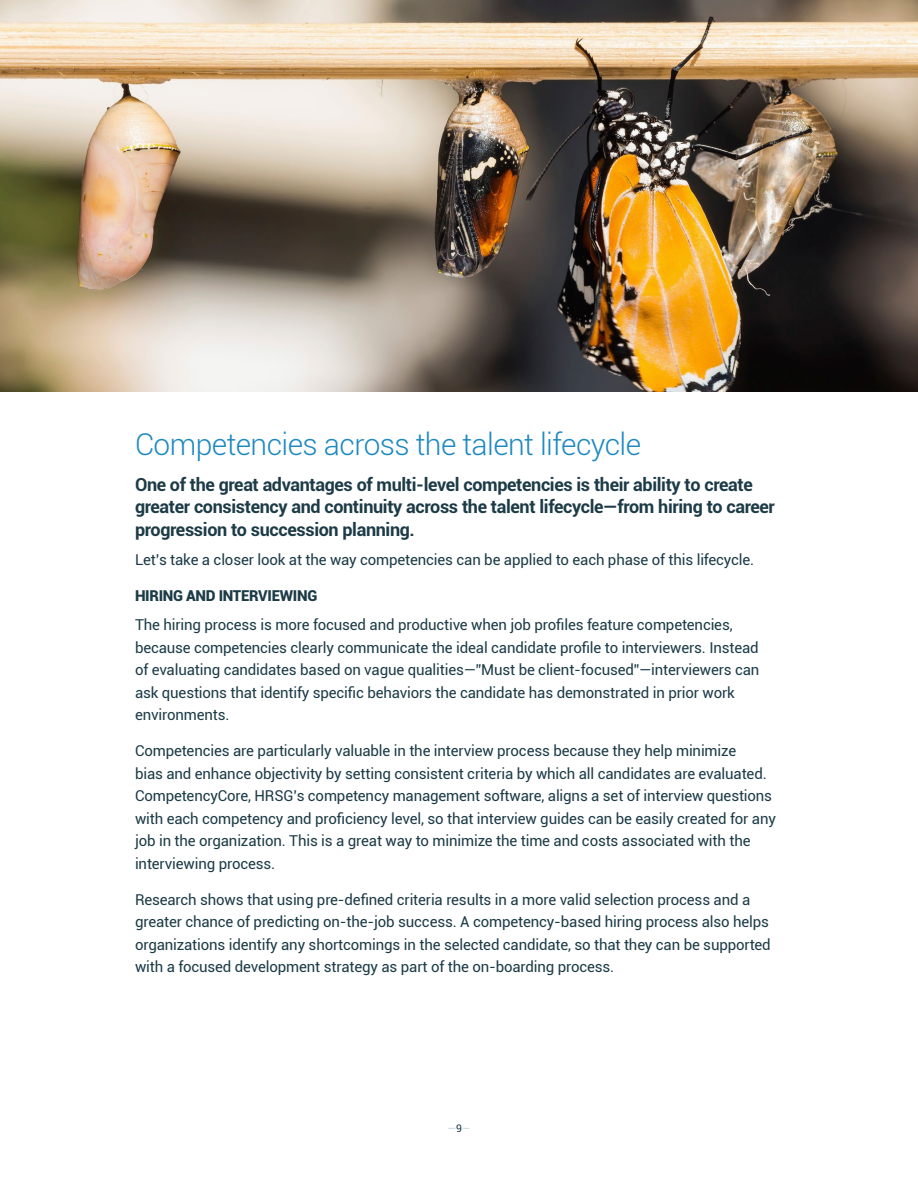
<style>
.page{position:relative;width:918px;height:1188px;background:#fff}
.page>*{position:absolute;margin:0;border:0;box-sizing:border-box;transform-origin:0 0}
.t1{font:300 30px "Roboto";letter-spacing:-.02em;color:#1e89c1}
.t2{font:700 18px/22.5px "Roboto";letter-spacing:-.02em;color:#1c3b47}
.t3{font:15px/22.5px "Roboto";letter-spacing:-.01em;color:#1c3b47}
.t4{font:900 15px "Roboto";letter-spacing:-.02em;color:#1c3b47}
.t5{font:10.5px "Roboto";color:#bdd2dc}
.s1{color:#1c3b47}
</style>
<div class="page">
<img style="left:0;top:0;width:918px;height:392px">
<h1 class="t1" style="left:135px;top:423px;width:508px">Competencies across the talent lifecycle</h1>
<p class="t2" style="left:135px;top:472px;width:641px">One of the great advantages of multi-level competencies is their ability to create greater consistency and continuity across the talent lifecycle—from hiring to career progression to succession planning.</p>
<p class="t3" style="left:135px;top:548px;width:621px">Let’s take a closer look at the way competencies can be applied to each phase of this lifecycle.</p>
<p class="t4" style="left:135px;top:585px;width:184px">HIRING AND INTERVIEWING</p>
<p class="t3" style="left:135px;top:613px;width:626px">The hiring process is more focused and productive when job profiles feature competencies, because competencies clearly communicate the ideal candidate profile to interviewers. Instead of evaluating candidates based on vague qualities—”Must be client-focused”—interviewers can ask questions that identify specific behaviors the candidate has demonstrated in prior work environments.</p>
<p class="t3" style="left:135px;top:739px;width:643px">Competencies are particularly valuable in the interview process because they help minimize<br>bias and enhance objectivity by setting consistent criteria by which all candidates are evaluated.<br>CompetencyCore, HRSG’s competency management software, aligns a set of interview questions with each competency and proficiency level, so that interview guides can be easily created for any job in the organization. This is a great way to minimize the time and costs associated with the interviewing process.</p>
<p class="t3" style="left:135px;top:887px;width:637px">Research shows that using pre-defined criteria results in a more valid selection process and a greater chance of predicting on-the-job success. A competency-based hiring process also helps organizations identify any shortcomings in the selected candidate, so that they can be supported with a focused development strategy as part of the on-boarding process.</p>
<p class="t5" style="left:448px;top:1121px;width:24px">—<span class="s1">9</span>—</p>
</div>
